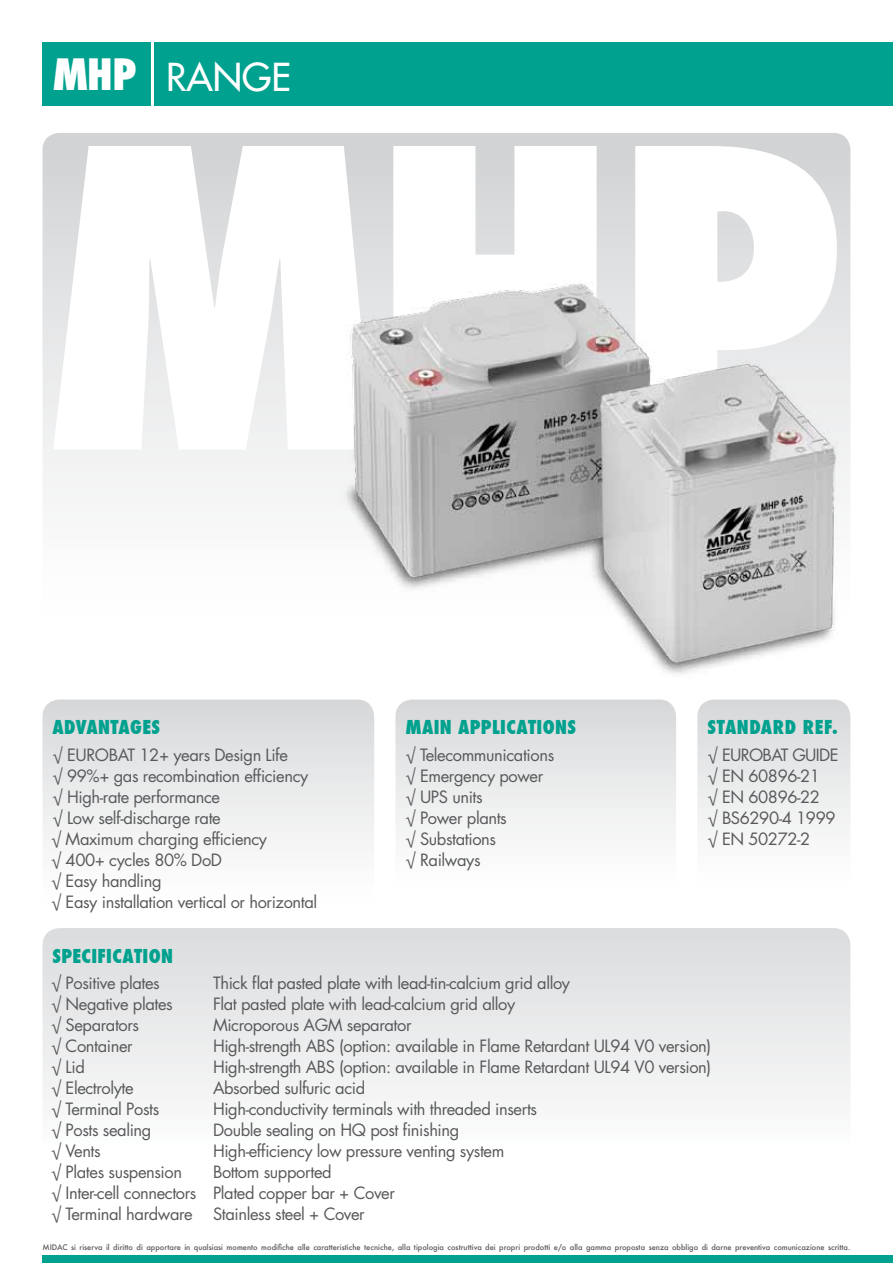
<style>
.page{position:relative;width:893px;height:1263px;background:#fff}
.page>*{position:absolute;margin:0;border:0;box-sizing:border-box;transform-origin:0 0}
.t1{font:500 37.5px "Futura Std";color:#fff}
.t2{font:800 condensed 18.75px "Futura";letter-spacing:.02em;color:#00a18e}
.t3{font:16.5px/21px "Futura Std";letter-spacing:-.025em;color:#58595b}
.t4{font:500 7.5px "Futura";color:#58595b}
.s1{font-weight:800;font-stretch:condensed;font-size:42px}
</style>
<div class="page">
<div style="left:43px;top:1255px;width:850px;height:8px;background:#00a18e"></div>
<div style="left:43px;top:43px;width:850px;height:63px;background:#00a18e"></div>
<div style="left:43px;top:133px;width:807px;height:569px;background:linear-gradient(to bottom,#d3d4d6,#fff);border-radius:17px"></div>
<hr style="left:151px;top:37px;width:3px;height:76px;background:#fff">
<svg style="left:53px;top:146px;width:784px;height:303px"></svg>
<svg style="left:395px;top:699px;width:281px;height:135px"></svg>
<svg style="left:43px;top:699px;width:331px;height:146px"></svg>
<svg style="left:697px;top:699px;width:153px;height:134px"></svg>
<svg style="left:43px;top:928px;width:807px;height:170px"></svg>
<img style="left:330px;top:257px;width:520px;height:426px">
<h1 class="t1" style="left:53px;top:53px;width:239px"><span class="s1">MHP</span> RANGE</h1>
<p class="t2" style="left:53px;top:714px;width:69px">ADVANTAGE</p>
<p class="t2" style="left:152px;top:714px;width:10px">S</p>
<p class="t3" style="left:51px;top:745px;width:268px">√ EUROBAT 12+ years Design Life<br>√ 99%+ gas recombination efficiency √ High-rate performance<br>√ Low self-discharge rate<br>√ Maximum charging efficiency<br>√ 400+ cycles 80% DoD<br>√ Easy handling<br>√ Easy installation vertical or horizontal</p>
<p class="t2" style="left:405px;top:714px;width:172px">MAIN APPLICATIONS</p>
<p class="t3" style="left:405px;top:745px;width:150px">√ Telecommunications √ Emergency power √ UPS units<br>√ Power plants<br>√ Substations<br>√ Railways</p>
<p class="t2" style="left:707px;top:714px;width:132px">STANDARD REF.</p>
<p class="t3" style="left:707px;top:745px;width:133px">√ EUROBAT GUIDE √ EN 60896-21<br>√ EN 60896-22<br>√ BS6290-4 1999 √ EN 50272-2</p>
<p class="t2" style="left:53px;top:943px;width:120px">SPECIFICATION</p>
<p class="t3" style="left:51px;top:972px;width:110px">√ Positive plates</p>
<p class="t3" style="left:213px;top:972px;width:359px">Thick flat pasted plate with lead-tin-calcium grid alloy</p>
<p class="t3" style="left:51px;top:993px;width:123px">√ Negative plates</p>
<p class="t3" style="left:213px;top:993px;width:304px">Flat pasted plate with lead-calcium grid alloy</p>
<p class="t3" style="left:51px;top:1014px;width:90px">√ Separators</p>
<p class="t3" style="left:213px;top:1014px;width:200px">Microporous AGM separator</p>
<p class="t3" style="left:51px;top:1035px;width:83px">√ Container</p>
<p class="t3" style="left:213px;top:1035px;width:500px">High-strength ABS (option: available in Flame Retardant UL94 V0 version)</p>
<p class="t3" style="left:51px;top:1056px;width:35px">√ Lid</p>
<p class="t3" style="left:213px;top:1056px;width:500px">High-strength ABS (option: available in Flame Retardant UL94 V0 version)</p>
<p class="t3" style="left:51px;top:1077px;width:84px">√ Electrolyte</p>
<p class="t3" style="left:213px;top:1077px;width:154px">Absorbed sulfuric acid</p>
<p class="t3" style="left:51px;top:1098px;width:110px">√ Terminal Posts</p>
<p class="t3" style="left:213px;top:1098px;width:326px">High-conductivity terminals with threaded inserts</p>
<p class="t3" style="left:51px;top:1119px;width:102px">√ Posts sealing</p>
<p class="t3" style="left:213px;top:1119px;width:248px">Double sealing on HQ post finishing</p>
<p class="t3" style="left:51px;top:1140px;width:51px">√ Vents</p>
<p class="t3" style="left:213px;top:1140px;width:293px">High-efficiency low pressure venting system</p>
<p class="t3" style="left:51px;top:1161px;width:133px">√ Plates suspension</p>
<p class="t3" style="left:51px;top:1161px;width:345px;text-indent:162px">Bottom supported<br>√ Inter-cell connectors Plated copper bar + Cover √ Terminal hardware Stainless steel + Cover</p>
<p class="t4" style="left:43px;top:1242px;width:809px">MIDAC si riserva il diritto di apportare in qualsiasi momento modifiche alle caratteristiche tecniche, alla tipologia costruttiva dei propri prodotti e/o alla gamma proposta senza obbligo di darne preventiva comunicazione scritta.</p>
</div>
